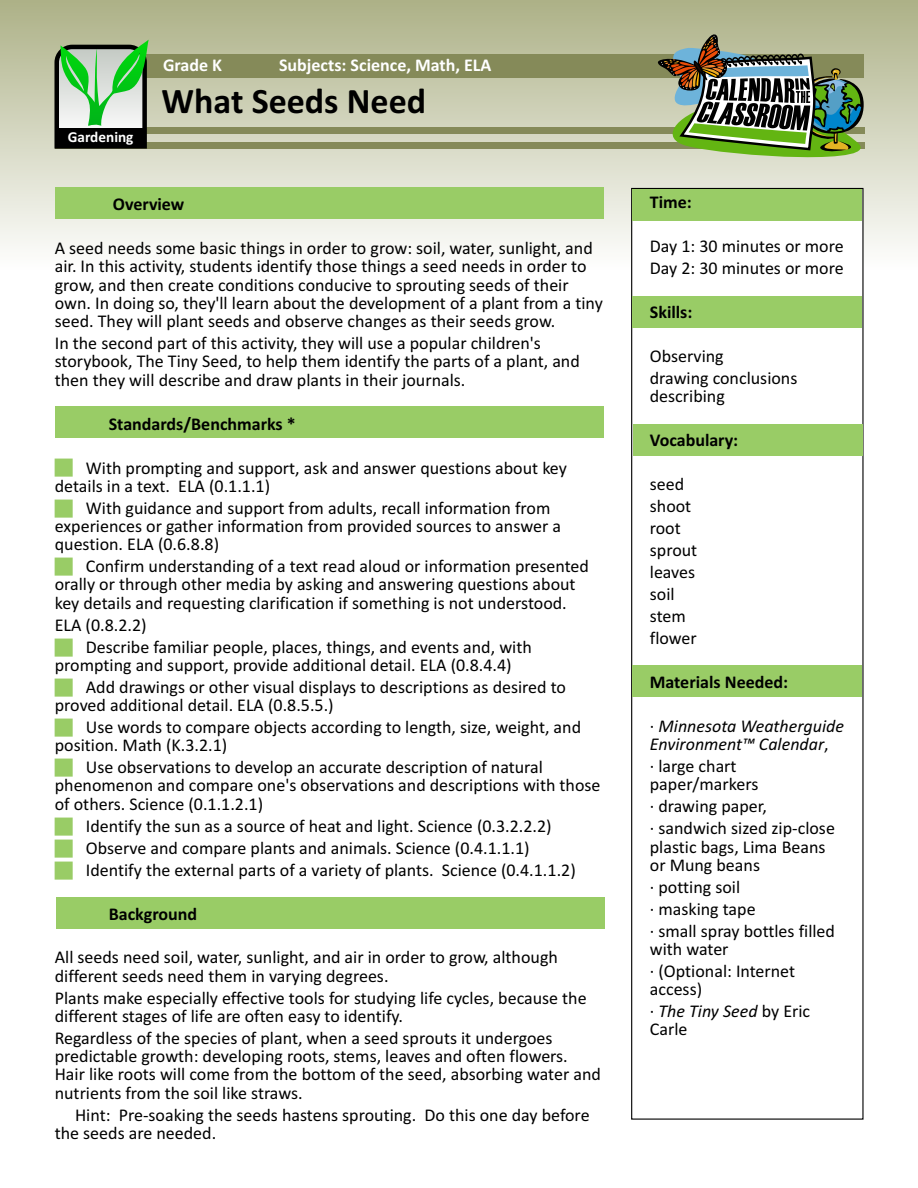
<style>
.page{position:relative;width:918px;height:1188px;background:#fff}
.page>*{position:absolute;margin:0;border:0;box-sizing:border-box;transform-origin:0 0}
.t1{font:700 36px "Calibri";color:#000}
.t2{font:18px/18.3px "Calibri";color:#000}
.t3{font:700 18px "Calibri";color:#000}
.t4{font:italic 18px/18.3px "Calibri";color:#000}
.t5{font:700 18px "Calibri";color:#fff}
.t6{font:700 15.15px "Calibri";color:#fff}
.s1{font-style:normal}
.s2{font-style:italic}
</style>
<div class="page">
<div style="left:0;top:0;width:918px;height:270px;background:linear-gradient(to bottom,#acb086,#fdfdfd)"></div>
<div style="left:55px;top:188px;width:549px;height:31px;background:#9c6"></div>
<div style="left:55px;top:407px;width:549px;height:31px;background:#9c6"></div>
<div style="left:56px;top:897px;width:549px;height:31px;background:#9c6"></div>
<div style="left:60px;top:54px;width:804px;height:23px;background:#858a59"></div>
<div style="left:55px;top:127px;width:810px;height:6px;background:#858a59"></div>
<div style="left:55px;top:142px;width:810px;height:6px;background:#858a59"></div>
<svg style="left:631px;top:187px;width:233px;height:933px"></svg>
<div style="left:633px;top:665px;width:229px;height:32px;background:#9c6"></div>
<div style="left:633px;top:425px;width:229px;height:31px;background:#9c6"></div>
<div style="left:633px;top:296px;width:229px;height:31px;background:#9c6"></div>
<div style="left:633px;top:189px;width:229px;height:32px;background:#9c6"></div>
<svg style="left:52px;top:39px;width:98px;height:112px;background:#87b587"></svg>
<div style="left:57px;top:128px;width:86px;height:17px;background:#000"></div>
<svg style="left:631px;top:31px;width:258px;height:135px;background:#8e9d7b"></svg>
<p class="t5" style="left:163px;top:57px;width:61px">Grade K</p>
<p class="t5" style="left:279px;top:57px;width:214px">Subjects: Science, Math, ELA</p>
<p class="t6" style="left:68px;top:131px;width:67px">Gardening</p>
<h1 class="t1" style="left:162px;top:86px;width:266px">What Seeds Need</h1>
<p class="t3" style="left:113px;top:197px;width:73px">Overview</p>
<p class="t2" style="left:55px;top:241px;width:550px">A seed needs some basic things in order to grow: soil, water, sunlight, and air. In this activity, students identify those things a seed needs in order to grow, and then create conditions conducive to sprouting seeds of their own. In doing so, they'll learn about the development of a plant from a tiny seed. They will plant seeds and observe changes as their seeds grow.</p>
<p class="t2" style="left:55px;top:335px;width:527px">In the second part of this activity, they will use a popular children's storybook, The Tiny Seed, to help them identify the parts of a plant, and then they will describe and draw plants in their journals.</p>
<p class="t3" style="left:109px;top:416px;width:189px">Standards/Benchmarks *</p>
<p class="t2" style="left:55px;top:460px;width:514px;text-indent:31px">With prompting and support, ask and answer questions about key details in a text. ELA (0.1.1.1)</p>
<p class="t2" style="left:55px;top:500px;width:508px;text-indent:31px">With guidance and support from adults, recall information from experiences or gather information from provided sources to answer a question. ELA (0.6.8.8)</p>
<p class="t2" style="left:55px;top:559px;width:536px;text-indent:31px">Confirm understanding of a text read aloud or information presented orally or through other media by asking and answering questions about key details and requesting clarification if something is not understood.</p>
<p class="t2" style="left:86px;top:615px;width:447px;line-height:21.9px;text-indent:-31px">ELA (0.8.2.2)<br>Describe familiar people, places, things, and events and, with</p>
<p class="t2" style="left:86px;top:655px;width:482px;line-height:21.9px;text-indent:-31px">prompting and support, provide additional detail. ELA (0.8.4.4)<br>Add drawings or other visual displays to descriptions as desired to</p>
<p class="t2" style="left:86px;top:696px;width:497px;line-height:21.9px;text-indent:-31px">proved additional detail. ELA (0.8.5.5.)<br>Use words to compare objects according to length, size, weight, and</p>
<p class="t2" style="left:86px;top:736px;width:459px;line-height:21.9px;text-indent:-31px">position. Math (K.3.2.1)<br>Use observations to develop an accurate description of natural</p>
<p class="t2" style="left:55px;top:778px;width:547px">phenomenon and compare one's observations and descriptions with those of others. Science (0.1.1.2.1)</p>
<p class="t2" style="left:86px;top:816px;width:491px;line-height:21.9px">Identify the sun as a source of heat and light. Science (0.3.2.2.2)<br>Observe and compare plants and animals. Science (0.4.1.1.1)<br>Identify the external parts of a variety of plants. Science (0.4.1.1.2)</p>
<p class="t3" style="left:109px;top:906px;width:90px">Background</p>
<p class="t2" style="left:55px;top:950px;width:505px">All seeds need soil, water, sunlight, and air in order to grow, although different seeds need them in varying degrees.</p>
<p class="t2" style="left:55px;top:990px;width:533px">Plants make especially effective tools for studying life cycles, because the different stages of life are often easy to identify.</p>
<p class="t2" style="left:55px;top:1030px;width:548px">Regardless of the species of plant, when a seed sprouts it undergoes predictable growth: developing roots, stems, leaves and often flowers.<br>Hair like roots will come from the bottom of the seed, absorbing water and nutrients from the soil like straws.</p>
<p class="t2" style="left:55px;top:1107px;width:536px;text-indent:20px">Hint: Pre-soaking the seeds hastens sprouting. Do this one day before the seeds are needed.</p>
<p class="t3" style="left:650px;top:195px;width:44px">Time:</p>
<p class="t2" style="left:650px;top:237px;width:195px;line-height:21.9px">Day 1: 30 minutes or more<br>Day 2: 30 minutes or more</p>
<p class="t3" style="left:650px;top:305px;width:44px">Skills:</p>
<p class="t2" style="left:650px;top:347px;width:149px;line-height:21.9px">Observing<br>drawing conclusions</p>
<p class="t2" style="left:650px;top:389px;width:77px">describing</p>
<p class="t3" style="left:650px;top:433px;width:90px">Vocabulary:</p>
<p class="t2" style="left:650px;top:475px;width:49px;line-height:21.9px">seed shoot root sprout leaves soil stem flower</p>
<p class="t3" style="left:650px;top:674px;width:140px">Materials Needed:</p>
<p class="t4" style="left:650px;top:718px;width:196px"><span class="s1">·</span> Minnesota Weatherguide<br>Environment™ Calendar<span class="s1">,</span></p>
<p class="t2" style="left:650px;top:758px;width:110px">· large chart paper/markers</p>
<p class="t2" style="left:650px;top:797px;width:187px;line-height:21.9px">· drawing paper,<br>· sandwich sized zip-close</p>
<p class="t2" style="left:650px;top:839px;width:177px">plastic bags, Lima Beans or Mung beans</p>
<p class="t2" style="left:650px;top:877px;width:187px;line-height:21.9px">· potting soil<br>· masking tape<br>· small spray bottles filled</p>
<p class="t2" style="left:650px;top:939px;width:147px;line-height:21.9px">with water<br>· (Optional: Internet</p>
<p class="t2" style="left:650px;top:980px;width:162px;line-height:21.9px">access)<br>· <span class="s2">The Tiny Seed</span> by Eric</p>
<p class="t2" style="left:650px;top:1022px;width:39px">Carle</p>
</div>
